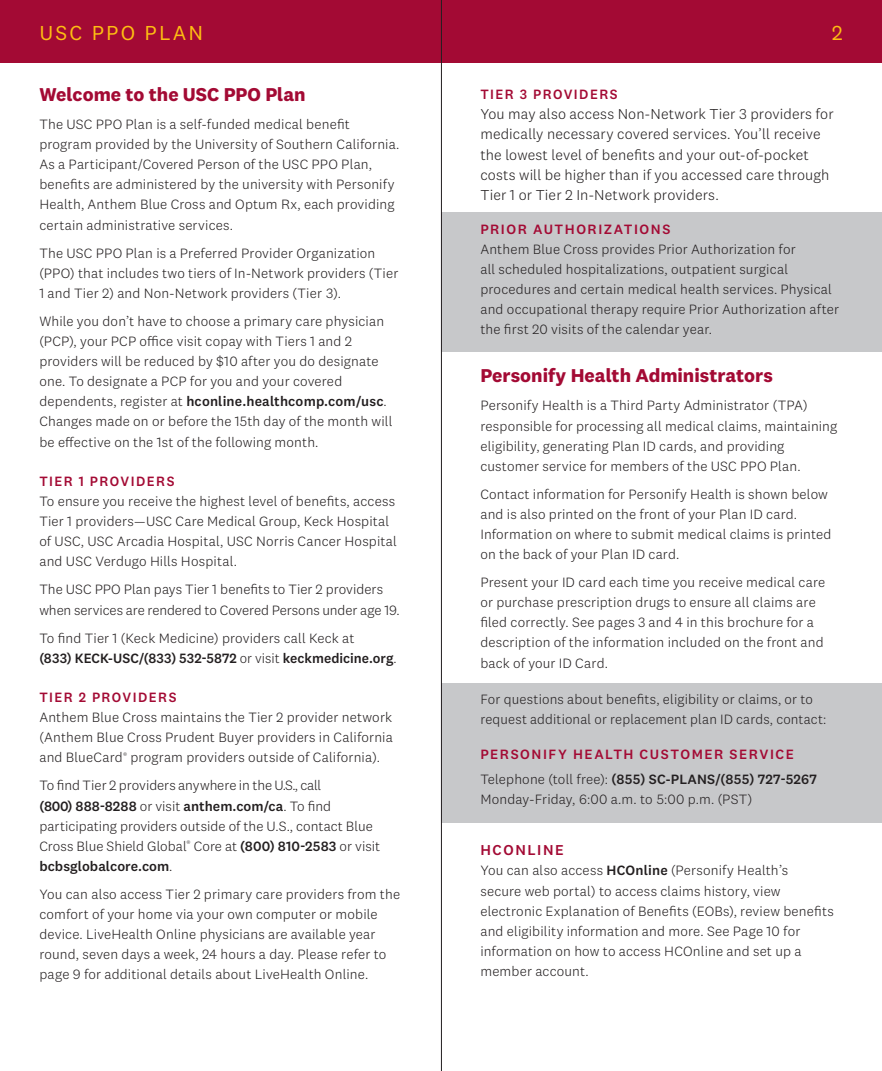
<style>
.page{position:relative;width:882px;height:1071px;background:#fff}
.page>*{position:absolute;margin:0;border:0;box-sizing:border-box;transform-origin:0 0}
.t1{font:21px "National 2";letter-spacing:.1em;color:#fdbe12}
.t2{font:700 19.25px "National 2";color:#a30a34}
.t3{font:300 14.88px/20.1px "National 2";letter-spacing:.01em;color:#231f20}
.t4{font:500 14.88px "National 2";letter-spacing:.105em;color:#a30a34}
.t5{font:300 14px/20.1px "National 2";letter-spacing:.01em;color:#231f20}
.t6{font:500 14px/25.2px "National 2";letter-spacing:.11em;color:#a30a34}
.s1{font-weight:500}
.s2{font-weight:300;color:#231f20}
.s3{color:#231f20}
</style>
<div class="page">
<div style="left:441px;top:212px;width:441px;height:140px;background:#c7c8ca"></div>
<div style="left:441px;top:683px;width:441px;height:140px;background:#c7c8ca"></div>
<div style="left:0;top:0;width:441px;height:63px;background:#a30a34"></div>
<div style="left:441px;top:0;width:441px;height:63px;background:#a30a34"></div>
<hr style="left:441px;top:0;width:1px;height:1071px;background:#231f20">
<h1 class="t1" style="left:39px;top:20px;width:165px">USC PPO PLAN</h1>
<h1 class="t1" style="left:832px;top:20px;width:12px">2</h1>
<h2 class="t2" style="left:39px;top:83px;width:268px">Welcome to the USC PPO Plan</h2>
<p class="t5" style="left:39px;top:114px;width:362px">The USC PPO Plan is a self-funded medical benefit program provided by the University of Southern California.<br>As a Participant/Covered Person of the USC PPO Plan, benefits are administered by the university with Personify Health, Anthem Blue Cross and Optum Rx, each providing certain administrative services.</p>
<p class="t5" style="left:39px;top:243px;width:361px">The USC PPO Plan is a Preferred Provider Organization (PPO) that includes two tiers of In-Network providers (Tier<br>1 and Tier 2) and Non-Network providers (Tier 3).</p>
<p class="t5" style="left:39px;top:311px;width:355px">While you don’t have to choose a primary care physician (PCP), your PCP office visit copay with Tiers 1 and 2 providers will be reduced by $10 after you do designate one. To designate a PCP for you and your covered dependents, register at <span class="s1">hconline.healthcomp.com/usc</span>.<br>Changes made on or before the 15th day of the month will be effective on the 1st of the following month.</p>
<p class="t6" style="left:39px;top:468px;width:137px">TIER 1 PROVIDERS</p>
<p class="t5" style="left:39px;top:491px;width:359px">To ensure you receive the highest level of benefits, access Tier 1 providers—USC Care Medical Group, Keck Hospital of USC, USC Arcadia Hospital, USC Norris Cancer Hospital and USC Verdugo Hills Hospital.</p>
<p class="t5" style="left:39px;top:579px;width:362px">The USC PPO Plan pays Tier 1 benefits to Tier 2 providers when services are rendered to Covered Persons under age 19.</p>
<p class="t5" style="left:39px;top:628px;width:359px">To find Tier 1 (Keck Medicine) providers call Keck at<br><span class="s1">(833) KECK-USC/(833) 532-5872</span> or visit <span class="s1">keckmedicine.org</span>.</p>
<p class="t6" style="left:39px;top:685px;width:139px">TIER 2 PROVIDERS</p>
<p class="t5" style="left:39px;top:707px;width:355px;text-align:justify">Anthem Blue Cross maintains the Tier 2 provider network (Anthem Blue Cross Prudent Buyer providers in California and BlueCard<sup>®</sup> program providers outside of California).</p>
<p class="t5" style="left:39px;top:776px;width:342px">To find Tier 2 providers anywhere in the U.S., call<br><span class="s1">(800) 888-8288</span> or visit <span class="s1">anthem.com/ca</span>. To find participating providers outside of the U.S., contact Blue Cross Blue Shield Global<sup>®</sup> Core at <span class="s1">(800) 810-2583</span> or visit <span class="s1">bcbsglobalcore.com</span>.</p>
<p class="t5" style="left:39px;top:884px;width:362px">You can also access Tier 2 primary care providers from the comfort of your home via your own computer or mobile device. LiveHealth Online physicians are available year round, seven days a week, 24 hours a day. Please refer to page 9 for additional details about LiveHealth Online.</p>
<p class="t6" style="left:480px;top:82px;width:139px">TIER 3 PROVIDERS</p>
<p class="t3" style="left:480px;top:104px;width:355px">You may also access Non-Network Tier 3 providers for medically necessary covered services. You’ll receive the lowest level of benefits and your out-of-pocket costs will be higher than if you accessed care through Tier 1 or Tier 2 In-Network providers.</p>
<p class="t6" style="left:480px;top:216px;width:192px">PRIOR AUTHORIZATIONS</p>
<p class="t5" style="left:480px;top:239px;width:360px">Anthem Blue Cross provides Prior Authorization for<br>all scheduled hospitalizations, outpatient surgical procedures and certain medical health services. Physical and occupational therapy require Prior Authorization after the first 20 visits of the calendar year.</p>
<h2 class="t2" style="left:480px;top:364px;width:294px">Personify Health Administrators</h2>
<p class="t5" style="left:480px;top:395px;width:358px">Personify Health is a Third Party Administrator (TPA) responsible for processing all medical claims, maintaining eligibility, generating Plan ID cards, and providing customer service for members of the USC PPO Plan.</p>
<p class="t5" style="left:480px;top:484px;width:353px">Contact information for Personify Health is shown below and is also printed on the front of your Plan ID card.<br>Information on where to submit medical claims is printed on the back of your Plan ID card.</p>
<p class="t5" style="left:480px;top:572px;width:346px">Present your ID card each time you receive medical care or purchase prescription drugs to ensure all claims are filed correctly. See pages 3 and 4 in this brochure for a description of the information included on the front and back of your ID Card.</p>
<p class="t5" style="left:480px;top:689px;width:348px">For questions about benefits, eligibility or claims, or to request additional or replacement plan ID cards, contact:</p>
<p class="t6" style="left:480px;top:741px;width:338px">PERSONIFY HEALTH CUSTOMER SERVICE<br><span class="s2">Telephone (toll free):</span> <span class="s3">(855) SC-PLANS/(855) 727-5267</span></p>
<p class="t5" style="left:480px;top:789px;width:273px">Monday-Friday, 6:00 a.m. to 5:00 p.m. (PST)</p>
<p class="t4" style="left:480px;top:841px;width:85px">HCONLINE</p>
<p class="t5" style="left:480px;top:860px;width:355px">You can also access <span class="s1">HCOnline</span> (Personify Health’s<br>secure web portal) to access claims history, view electronic Explanation of Benefits (EOBs), review benefits and eligibility information and more. See Page 10 for information on how to access HCOnline and set up a member account.</p>
</div>
